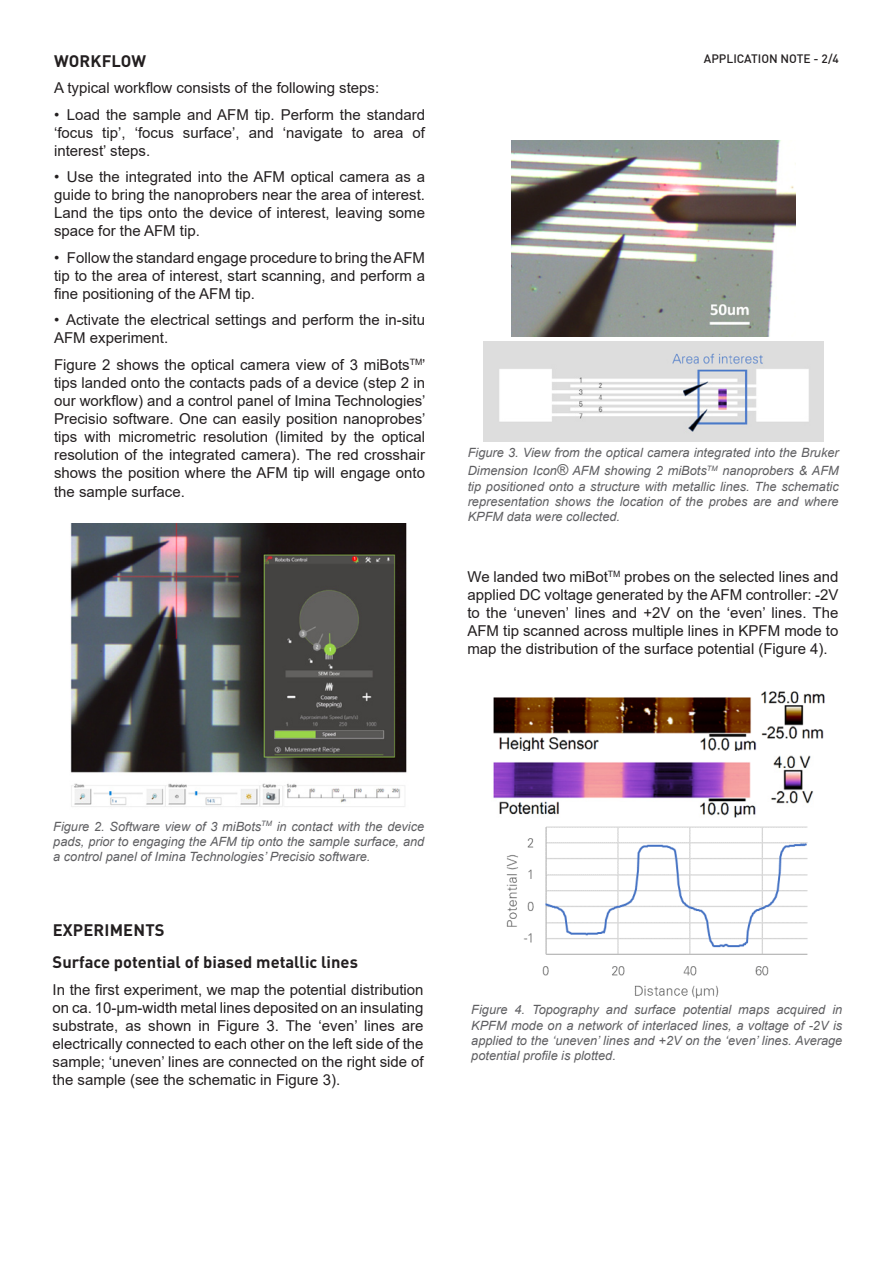
<style>
.page{position:relative;width:893px;height:1263px;background:#fff}
.page>*{position:absolute;margin:0;border:0;box-sizing:border-box;transform-origin:0 0}
.Paragraph_Style_-_Ti{font:700 16.5px "DIN Pro";color:#231f20}
.Paragraph_Style{font:700 16.5px "DIN Pro";letter-spacing:.01em;color:#231f20}
.Paragraph_Style-2{font:15px/18px "Arial";color:#231f20;text-align:justify}
.t1{font:italic 12.75px/15.3px "Arial";color:#5f5f62;text-align:justify}
.Page_Number{font:500 12px "DIN";color:#231f20}
.s1{font-size:15px}
</style>
<div class="page">
<img style="left:70px;top:524px;width:337px;height:283px">
<img style="left:512px;top:141px;width:284px;height:195px">
<img style="left:484px;top:341px;width:340px;height:100px">
<img style="left:493px;top:691px;width:332px;height:60px">
<img style="left:493px;top:755px;width:321px;height:63px">
<img style="left:506px;top:826px;width:302px;height:173px">
<svg style="left:521px;top:916px;width:16px;height:12px"></svg>
<div style="left:523px;top:853px;width:16px;height:12px;background:#fff"></div>
<div style="left:523px;top:883px;width:16px;height:12px;background:#fff"></div>
<div style="left:523px;top:820px;width:16px;height:13px;background:#fff"></div>
<div style="left:521px;top:949px;width:16px;height:12px;background:#fff"></div>
<p class="Paragraph_Style_-_Ti" style="left:54px;top:49px;width:80px">Workf low</p>
<p class="Paragraph_Style-2" style="left:54px;top:79px;width:327px">A typical workflow consists of the following steps:</p>
<p class="Paragraph_Style-2" style="left:54px;top:105px;width:372px">• Load the sample and AFM tip. Perform the standard ‘focus tip’, ‘focus surface’, and ‘navigate to area of interest’ steps.</p>
<p class="Paragraph_Style-2" style="left:54px;top:168px;width:372px">• Use the integrated into the AFM optical camera as a guide to bring the nanoprobers near the area of interest.<br>Land the tips onto the device of interest, leaving some space for the AFM tip.</p>
<p class="Paragraph_Style-2" style="left:54px;top:248px;width:372px">• Follow the standard engage procedure to bring the AFM tip to the area of interest, start scanning, and perform a fine positioning of the AFM tip.</p>
<p class="Paragraph_Style-2" style="left:54px;top:311px;width:372px">• Activate the electrical settings and perform the in-situ<br>AFM experiment.</p>
<p class="Paragraph_Style-2" style="left:54px;top:355px;width:373px">Figure 2 shows the optical camera view of 3 miBots<sup>TM</sup>’ tips landed onto the contacts pads of a device (step 2 in our workflow) and a control panel of Imina Technologies’ Precisio software. One can easily position nanoprobes’ tips with micrometric resolution (limited by the optical resolution of the integrated camera). The red crosshair shows the position where the AFM tip will engage onto</p>
<p class="Paragraph_Style-2" style="left:54px;top:483px;width:132px">the sample surface.</p>
<p class="Page_Number" style="left:704px;top:51px;width:137px">APPLICATION NOTE - 2/4</p>
<p class="t1" style="left:468px;top:444px;width:372px;line-height:18px">Figure 3. View from the optical camera integrated into the Bruker<br>Dimension Icon<span class="s1">®</span> AFM showing 2 miBots<sup>TM</sup> nanoprobers &amp; AFM</p>
<p class="t1" style="left:468px;top:479px;width:372px">tip positioned onto a structure with metallic lines. The schematic representation shows the location of the probes are and where KPFM data were collected.</p>
<p class="Paragraph_Style-2" style="left:467px;top:568px;width:372px">We landed two miBot<sup>TM</sup> probes on the selected lines and applied DC voltage generated by the AFM controller: -2V to the ‘uneven’ lines and +2V on the ‘even’ lines. The AFM tip scanned across multiple lines in KPFM mode to map the distribution of the surface potential (Figure 4).</p>
<p class="t1" style="left:53px;top:819px;width:372px">Figure 2. Software view of 3 miBots<sup>TM</sup> in contact with the device pads, prior to engaging the AFM tip onto the sample surface, and a control panel of Imina Technologies’ Precisio software.</p>
<p class="Paragraph_Style" style="left:53px;top:918px;width:51px">Experim</p>
<p class="Paragraph_Style" style="left:123px;top:918px;width:21px">ents</p>
<p class="Paragraph_Style_-_Ti" style="left:53px;top:951px;width:307px">Surface potential of biased metallic lines</p>
<p class="Paragraph_Style-2" style="left:53px;top:980px;width:372px">In the first experiment, we map the potential distribution on ca. 10-μm-width metal lines deposited on an insulating substrate, as shown in Figure 3. The ‘even’ lines are electrically connected to each other on the left side of the sample; ‘uneven’ lines are connected on the right side of the sample (see the schematic in Figure 3).</p>
<p class="t1" style="left:471px;top:1002px;width:372px">Figure 4. Topography and surface potential maps acquired in KPFM mode on a network of interlaced lines, a voltage of -2V is applied to the ‘uneven’ lines and +2V on the ‘even’ lines. Average potential profile is plotted.</p>
</div>
